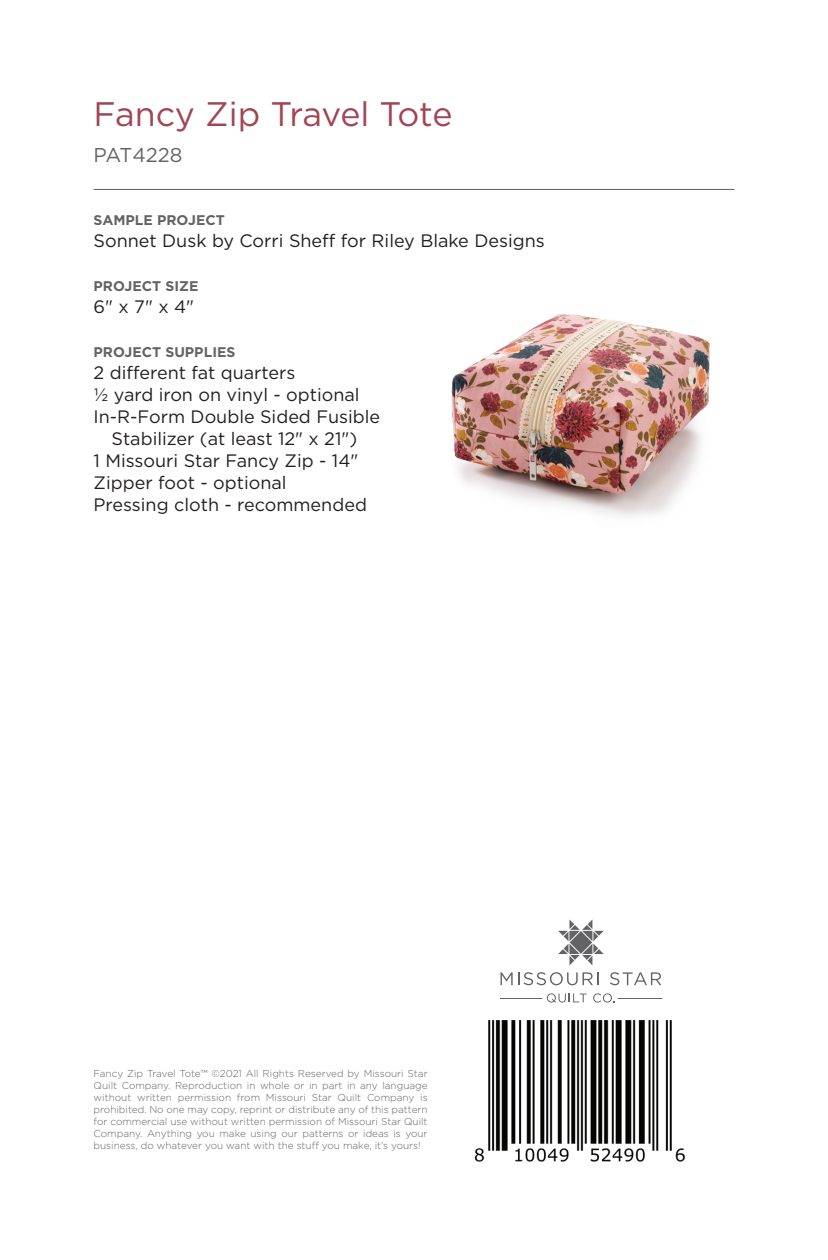
<style>
.page{position:relative;width:828px;height:1260px;background:#fff}
.page>*{position:absolute;margin:0;border:0;box-sizing:border-box;transform-origin:0 0}
.t1{font:34px "Gotham";letter-spacing:-.01em;color:#a24454}
.t2{font:20px "Gotham";color:#636366}
.t3{font:18px "Gotham";color:#231f20}
.t4{font:700 14px "Gotham";color:#636366}
.t5{font:300 10px/12px "Gotham";color:#636366;text-align:justify}
</style>
<div class="page">
<hr style="left:94px;top:189px;width:640px;height:1px;background:#636366">
<svg style="left:500px;top:972px;width:99px;height:13px"></svg>
<svg style="left:610px;top:972px;width:51px;height:13px"></svg>
<hr style="left:500px;top:998px;width:42px;height:1px;background:#636366">
<hr style="left:618px;top:998px;width:43px;height:1px;background:#636366">
<svg style="left:547px;top:993px;width:40px;height:10px"></svg>
<svg style="left:593px;top:993px;width:22px;height:10px"></svg>
<svg style="left:558px;top:919px;width:46px;height:46px"></svg>
<img style="left:474px;top:1021px;width:211px;height:141px">
<img style="left:451px;top:314px;width:259px;height:203px">
<h1 class="t1" style="left:94px;top:92px;width:361px">Fancy Zip Travel Tote</h1>
<h2 class="t2" style="left:94px;top:142px;width:90px">PAT4228</h2>
<h3 class="t4" style="left:94px;top:211px;width:133px">SAMPLE PROJECT</h3>
<h3 class="t3" style="left:94px;top:229px;width:453px">Sonnet Dusk by Corri Sheff for Riley Blake Designs</h3>
<h3 class="t4" style="left:94px;top:277px;width:106px">PROJECT SIZE</h3>
<h3 class="t3" style="left:94px;top:295px;width:102px">6" x 7" x 4"</h3>
<h3 class="t4" style="left:94px;top:343px;width:143px">PROJECT SUPPLIES</h3>
<h3 class="t3" style="left:94px;top:361px;width:203px">2 different fat quarters</h3>
<h3 class="t3" style="left:94px;top:383px;width:268px">½ yard iron on vinyl - optional</h3>
<h3 class="t3" style="left:94px;top:405px;width:288px">In-R-Form Double Sided Fusible</h3>
<h3 class="t3" style="left:112px;top:427px;width:247px">Stabilizer (at least 12" x 21")</h3>
<h3 class="t3" style="left:94px;top:449px;width:266px">1 Missouri Star Fancy Zip - 14"</h3>
<h3 class="t3" style="left:94px;top:471px;width:195px">Zipper foot - optional</h3>
<h3 class="t3" style="left:94px;top:493px;width:275px">Pressing cloth - recommended</h3>
<p class="t5" style="left:94px;top:1067px;width:336px">Fancy Zip Travel Tote™ ©2021 All Rights Reserved by Missouri Star Quilt Company. Reproduction in whole or in part in any language without written permission from Missouri Star Quilt Company is prohibited. No one may copy, reprint or distribute any of this pattern for commercial use without written permission of Missouri Star Quilt Company. Anything you make using our patterns or ideas is your business, do whatever you want with the stuff you make, it’s yours!</p>
</div>
